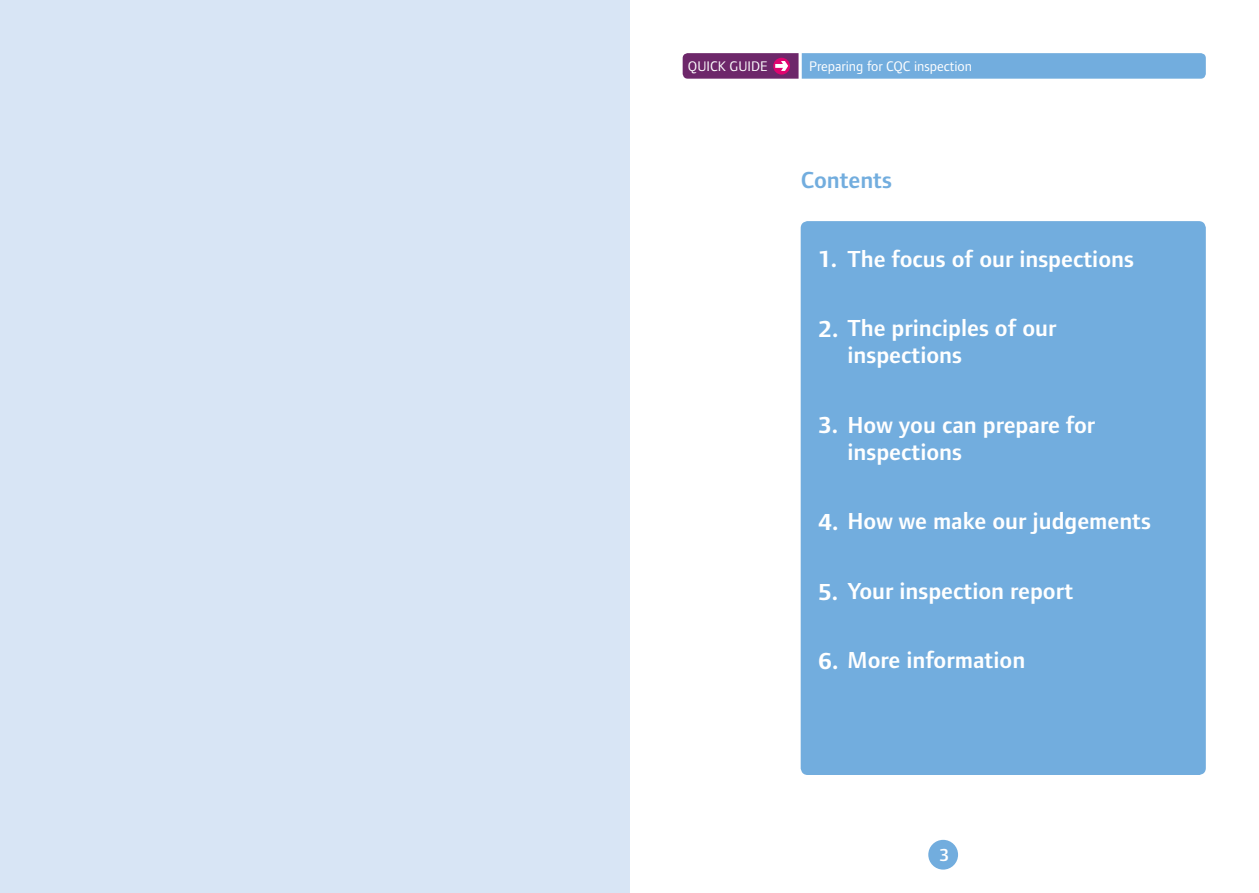
<style>
.page{position:relative;width:1259px;height:893px;background:#fff}
.page>*{position:absolute;margin:0;border:0;box-sizing:border-box;transform-origin:0 0}
.t1{font:600 24px "Foundry Form Sans";color:#fff}
.t2{font:600 24px "Foundry Form Sans";color:#72adde}
.t3{font:600 18px "Foundry Form Sans";color:#fff}
.t4{font:14.4px "Foundry Form Sans";color:#fff}
.s1{font-weight:700}
</style>
<div class="page">
<svg style="left:682px;top:53px;width:523px;height:26px;background:#7692c6"></svg>
<div style="left:928px;top:840px;width:30px;height:30px;background:#72adde;border-radius:50%"></div>
<div style="left:0;top:0;width:629px;height:893px;background:#d8e5f5"></div>
<div style="left:800px;top:221px;width:405px;height:554px;background:#72adde;border-radius:7px"></div>
<p class="t4" style="left:688px;top:58px;width:81px">QUICK GUIDE</p>
<p class="t4" style="left:809px;top:58px;width:164px">Preparing for CQC inspection</p>
<p class="t2" style="left:800px;top:166px;width:93px">Contents</p>
<p class="t1" style="left:817px;top:245px;width:318px"><span class="s1">1.</span> The focus of our inspections</p>
<p class="t1" style="left:817px;top:314px;width:240px"><span class="s1">2.</span> The principles of our</p>
<p class="t1" style="left:847px;top:341px;width:116px">inspections</p>
<p class="t1" style="left:817px;top:411px;width:279px"><span class="s1">3.</span> How you can prepare for</p>
<p class="t1" style="left:847px;top:438px;width:116px">inspections</p>
<p class="t1" style="left:817px;top:507px;width:335px"><span class="s1">4.</span> How we make our judgements</p>
<p class="t1" style="left:817px;top:577px;width:257px"><span class="s1">5.</span> Your inspection report</p>
<p class="t1" style="left:817px;top:646px;width:209px"><span class="s1">6.</span> More information</p>
<p class="t3" style="left:939px;top:844px;width:12px">3</p>
</div>
